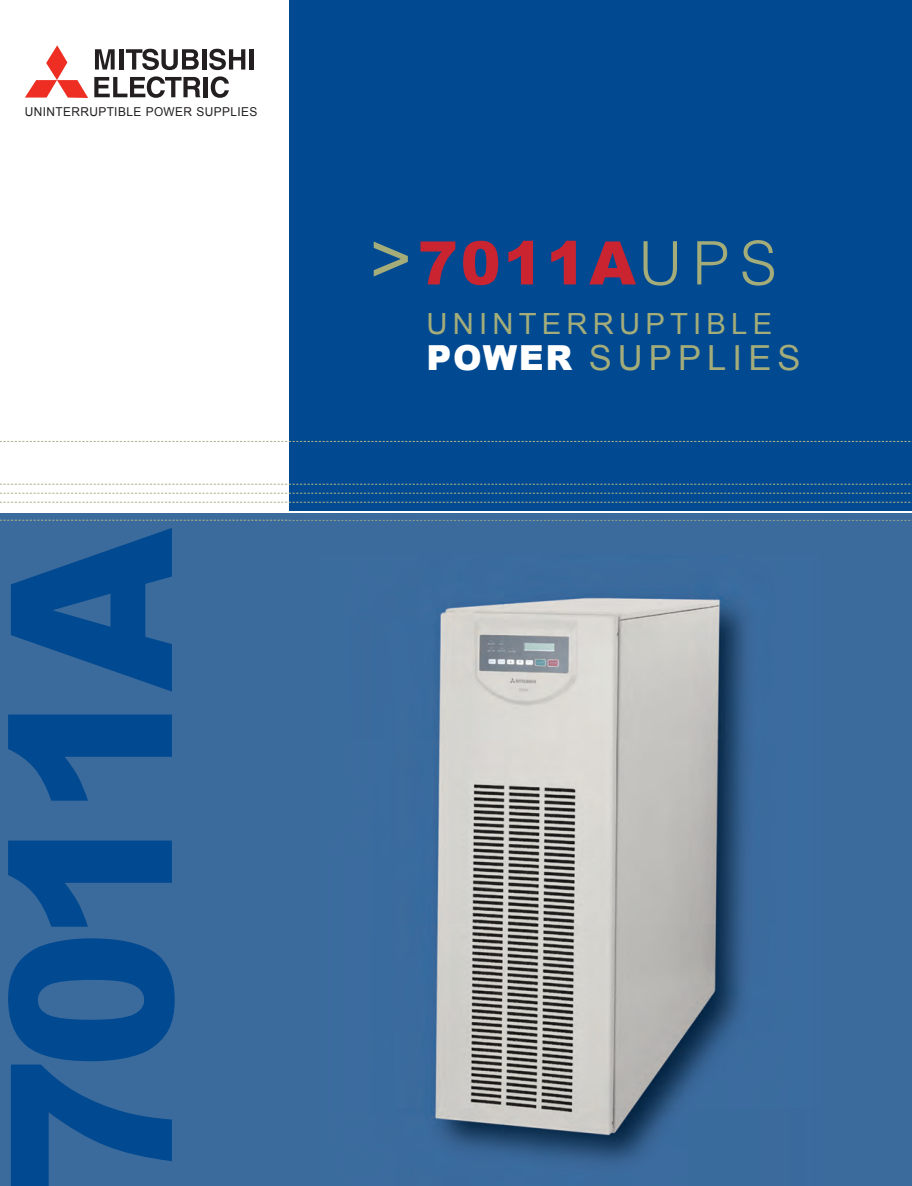
<style>
.page{position:relative;width:912px;height:1186px;background:#fff}
.page>*{position:absolute;margin:0;border:0;box-sizing:border-box;transform-origin:0 0}
.t1{font:900 225px "Arial";letter-spacing:-.065em;color:#014990;scale:.93 1}
.t2{font:900 60px "Arial";letter-spacing:.045em;color:#cb2431}
.t3{font:34.5px "Arial";letter-spacing:.18em;color:#a4ad7a}
.t4{font:29.25px "Arial";letter-spacing:.18em;color:#a4ad7a}
.t5{font:12.3px "Arial";letter-spacing:.035em;color:#231f20}
.s1{font-weight:400;font-size:72px;color:#a4ad7a}
.s2{font-family:"Helvetica";font-weight:300;color:#a4ad7a}
.s3{font-weight:900;color:#fff}
</style>
<div class="page">
<div style="left:290px;top:0;width:622px;height:510px;background:#014990"></div>
<div style="left:0;top:513px;width:912px;height:672px;background:#3b6b9d"></div>
<svg style="left:0;top:484px;width:912px;height:1px"></svg>
<svg style="left:0;top:493px;width:912px;height:1px"></svg>
<svg style="left:0;top:502px;width:912px;height:1px"></svg>
<svg style="left:0;top:520px;width:289px;height:1px"></svg>
<svg style="left:0;top:441px;width:912px;height:1px"></svg>
<svg style="left:25px;top:45px;width:63px;height:53px"></svg>
<svg style="left:95px;top:49px;width:20px;height:21px"></svg>
<div style="left:119px;top:49px;width:5px;height:21px;background:#231f20"></div>
<svg style="left:126px;top:49px;width:73px;height:21px"></svg>
<hr style="left:202px;top:49px;width:4px;height:21px;background:#231f20">
<svg style="left:209px;top:49px;width:36px;height:21px"></svg>
<hr style="left:249px;top:49px;width:4px;height:21px;background:#231f20">
<svg style="left:94px;top:76px;width:106px;height:22px"></svg>
<div style="left:203px;top:77px;width:5px;height:20px;background:#231f20"></div>
<svg style="left:211px;top:76px;width:18px;height:22px"></svg>
<img style="left:289px;top:520px;width:623px;height:1px">
<img style="left:431px;top:595px;width:315px;height:567px">
<p class="t5" style="left:25px;top:104px;width:234px">UNINTERRUPTIBLE POWER SUPPLIES</p>
<p class="t1" style="left:-72px;top:1195px;width:719px;rotate:-90deg">7011A</p>
<p class="t2" style="left:370px;top:219px;width:408px"><span class="s1">&gt;</span>7011A<span class="s2">U P S</span></p>
<p class="t4" style="left:426px;top:307px;width:347px">UNINTERRUPTIBLE</p>
<p class="t3" style="left:426px;top:339px;width:375px"><span class="s3">POWER</span> SUPPLIES</p>
</div>
